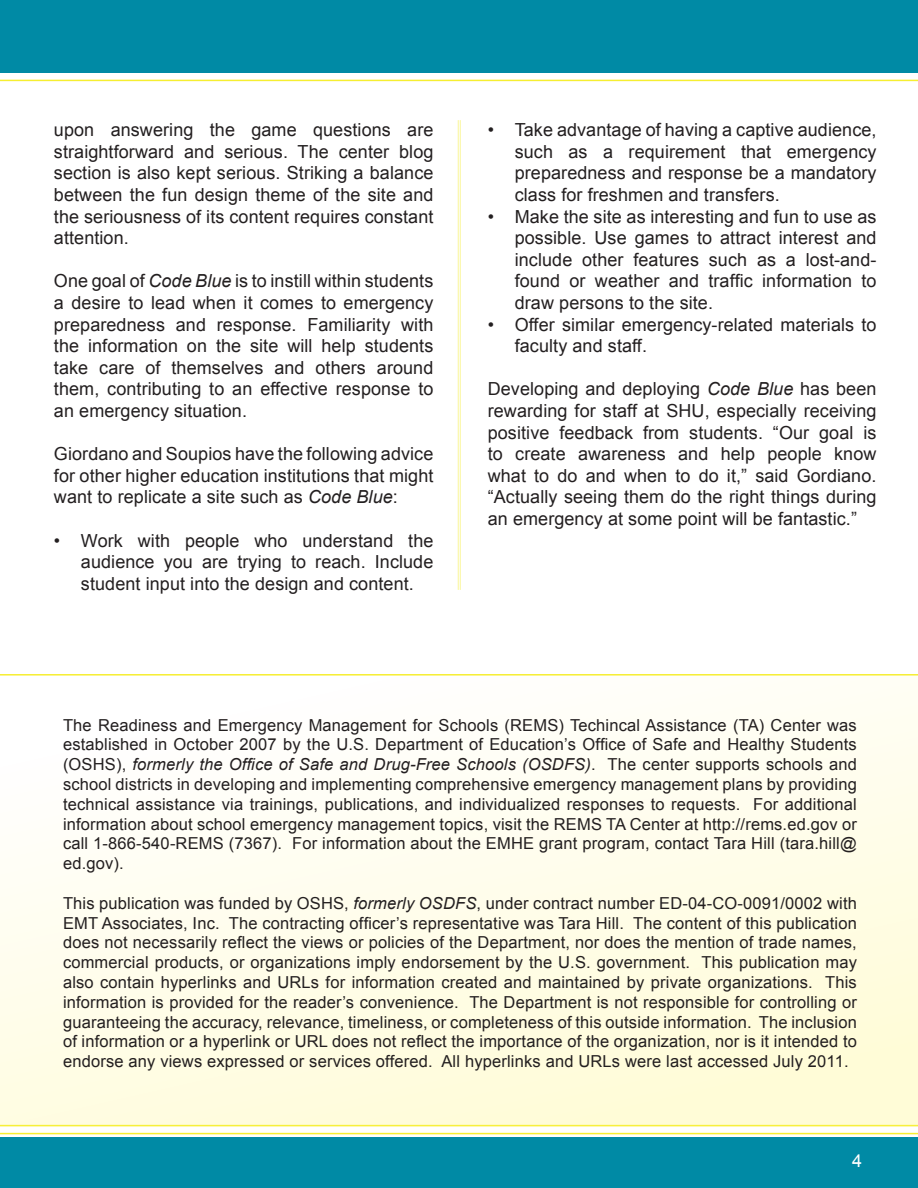
<style>
.page{position:relative;width:918px;height:1188px;background:#fff}
.page>*{position:absolute;margin:0;border:0;box-sizing:border-box;transform-origin:0 0}
.t1{font:18px/21.6px "Arial";letter-spacing:.005em;color:#231f20;text-align:justify}
.t2{font:18px "Arial";color:#fff}
.t3{font:16.5px/19.8px "Arial";letter-spacing:.01em;color:#231f20;text-align:justify}
.s1{font-style:italic}
</style>
<div class="page">
<div style="left:0;top:1138px;width:918px;height:50px;background:#008aa5"></div>
<hr style="left:0;top:1133px;width:918px;height:1px;background:#f6ee31">
<hr style="left:460px;top:120px;width:1px;height:470px;background:#f6ee31">
<hr style="left:458px;top:120px;width:1px;height:470px;background:#f6ee31">
<hr style="left:0;top:80px;width:918px;height:1px;background:#f6ee31">
<div style="left:0;top:0;width:918px;height:73px;background:#008aa5"></div>
<div style="left:0;top:676px;width:918px;height:450px;background:linear-gradient(to bottom,#fffefd,#fffcd9)"></div>
<hr style="left:0;top:674px;width:918px;height:2px;background:#f6ee31">
<p class="t1" style="left:54px;top:119px;width:381px">upon answering the game questions are straightforward and serious. The center blog section is also kept serious. Striking a balance between the fun design theme of the site and the seriousness of its content requires constant attention.</p>
<p class="t1" style="left:54px;top:270px;width:381px">One goal of <span class="s1">Code Blue</span> is to instill within students a desire to lead when it comes to emergency preparedness and response. Familiarity with the information on the site will help students take care of themselves and others around them, contributing to an effective response to an emergency situation.</p>
<p class="t1" style="left:54px;top:443px;width:381px">Giordano and Soupios have the following advice for other higher education institutions that might want to replicate a site such as <span class="s1">Code Blue</span>:</p>
<p class="t1" style="left:81px;top:530px;width:354px;text-indent:-27px">• Work with people who understand the audience you are trying to reach. Include student input into the design and content.</p>
<p class="t1" style="left:515px;top:119px;width:363px;text-indent:-27px">• Take advantage of having a captive audience, such as a requirement that emergency preparedness and response be a mandatory class for freshmen and transfers.</p>
<p class="t1" style="left:515px;top:206px;width:363px;text-indent:-27px">• Make the site as interesting and fun to use as possible. Use games to attract interest and include other features such as a lost-and&shy;found or weather and traffic information to draw persons to the site.</p>
<p class="t1" style="left:515px;top:314px;width:363px;text-indent:-27px">• Offer similar emergency-related materials to faculty and staff.</p>
<p class="t1" style="left:488px;top:378px;width:390px">Developing and deploying <span class="s1">Code Blue</span> has been rewarding for staff at SHU, especially receiving positive feedback from students. “Our goal is to create awareness and help people know what to do and when to do it,” said Gordiano. “Actually seeing them do the right things during an emergency at some point will be fantastic.”</p>
<p class="t3" style="left:63px;top:715px;width:796px">The Readiness and Emergency Management for Schools (REMS) Techincal Assistance (TA) Center was established in October 2007 by the U.S. Department of Education’s Office of Safe and Healthy Students (OSHS), <span class="s1">formerly the Office of Safe and Drug-Free Schools (OSDFS)</span>. The center supports schools and school districts in developing and implementing comprehensive emergency management plans by providing technical assistance via trainings, publications, and individualized responses to requests. For additional information about school emergency management topics, visit the REMS TA Center at http://rems.ed.gov or call 1-866-540-REMS (7367). For information about the EMHE grant program, contact Tara Hill (tara.hill@ ed.gov).</p>
<p class="t3" style="left:63px;top:893px;width:796px">This publication was funded by OSHS, <span class="s1">formerly OSDFS</span>, under contract number ED-04-CO-0091/0002 with EMT Associates, Inc. The contracting officer’s representative was Tara Hill. The content of this publication does not necessarily reflect the views or policies of the Department, nor does the mention of trade names, commercial products, or organizations imply endorsement by the U.S. government. This publication may also contain hyperlinks and URLs for information created and maintained by private organizations. This information is provided for the reader’s convenience. The Department is not responsible for controlling or guaranteeing the accuracy, relevance, timeliness, or completeness of this outside information. The inclusion of information or a hyperlink or URL does not reflect the importance of the organization, nor is it intended to endorse any views expressed or services offered. All hyperlinks and URLs were last accessed July 2011.</p>
<p class="t2" style="left:852px;top:1149px;width:12px">4</p>
</div>
